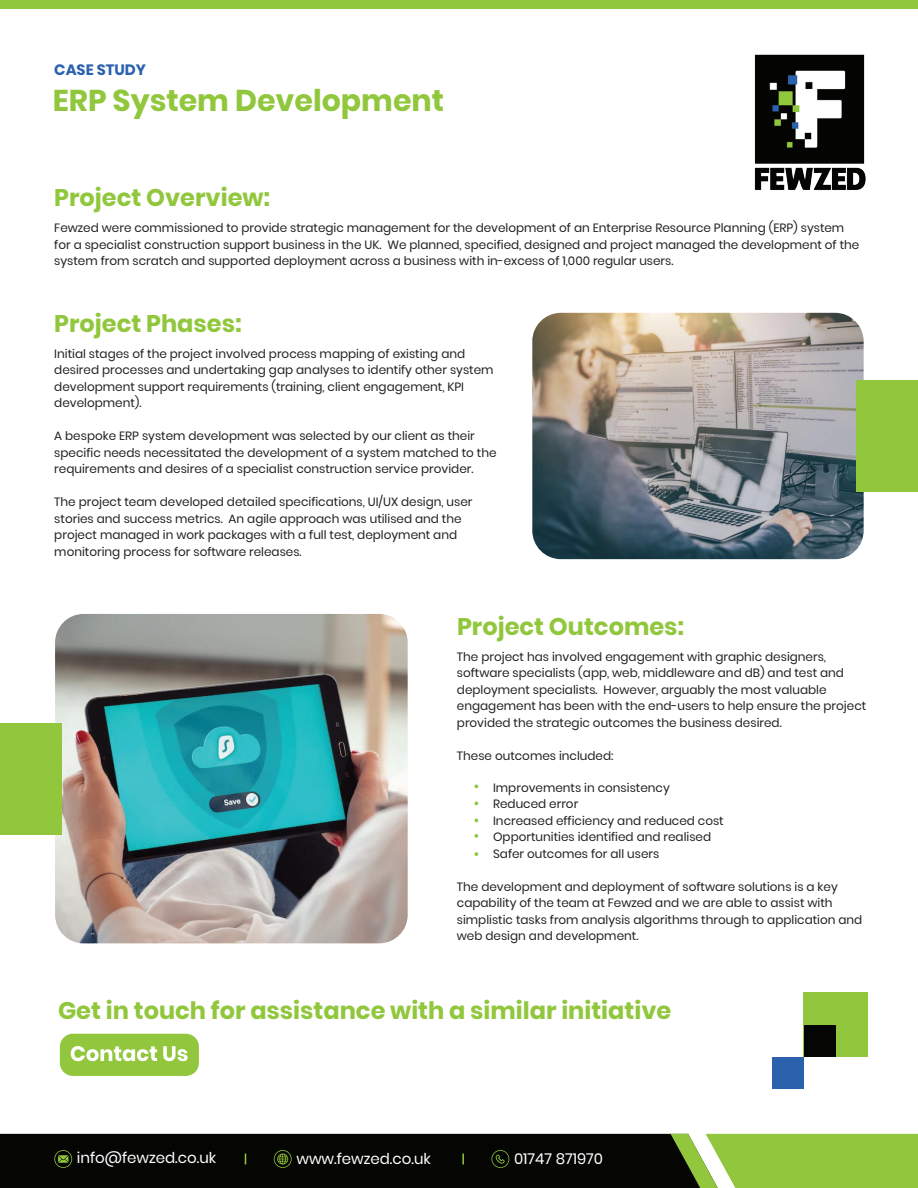
<style>
.page{position:relative;width:918px;height:1188px;background:#fff}
.page>*{position:absolute;margin:0;border:0;box-sizing:border-box;transform-origin:0 0}
.t1{font:700 30px "Poppins";color:#91c73d}
.t2{font:700 24px "Poppins";color:#91c73d}
.t3{font:15px "Poppins";color:#fff}
.t4{font:700 15px "Poppins";color:#2c61ae}
.t5{font:12px/16.5px "Poppins";color:#231f20}
</style>
<div class="page">
<img style="left:754px;top:54px;width:112px;height:136px">
<div style="left:0;top:0;width:918px;height:9px;background:#91c73d"></div>
<img style="left:532px;top:313px;width:332px;height:246px">
<img style="left:55px;top:614px;width:353px;height:329px">
<div style="left:60px;top:1034px;width:139px;height:42px;background:#92c73d;border-radius:13px"></div>
<div style="left:803px;top:993px;width:64px;height:64px;background:#92c73d"></div>
<div style="left:772px;top:1057px;width:31px;height:32px;background:#2c61ae"></div>
<div style="left:804px;top:1025px;width:32px;height:32px;background:#050504"></div>
<svg style="left:71px;top:1046px;width:86px;height:15px"></svg>
<svg style="left:163px;top:1046px;width:25px;height:15px"></svg>
<div style="left:0;top:723px;width:62px;height:111px;background:#92c73d"></div>
<div style="left:856px;top:380px;width:62px;height:112px;background:#92c73d"></div>
<svg style="left:0;top:1134px;width:918px;height:54px;background:#2b3716"></svg>
<svg style="left:474px;top:784px;width:4px;height:4px"></svg>
<svg style="left:474px;top:801px;width:4px;height:4px"></svg>
<svg style="left:474px;top:819px;width:4px;height:3px"></svg>
<svg style="left:474px;top:834px;width:4px;height:4px"></svg>
<svg style="left:474px;top:852px;width:4px;height:4px"></svg>
<p class="t4" style="left:54px;top:61px;width:93px">CASE STUDY</p>
<h1 class="t1" style="left:53px;top:84px;width:393px">ERP System Development</h1>
<h2 class="t2" style="left:54px;top:184px;width:217px">Project Overview:</h2>
<p class="t5" style="left:54px;top:220px;width:807px">Fewzed were commissioned to provide strategic management for the development of an Enterprise Resource Planning (ERP) system for a specialist construction support business in the UK. We planned, specified, designed and project managed the development of the system from scratch and supported deployment across a business with in-excess of 1,000 regular users.</p>
<h2 class="t2" style="left:54px;top:310px;width:189px">Project Phases:</h2>
<p class="t5" style="left:54px;top:346px;width:441px">Initial stages of the project involved process mapping of existing and desired processes and undertaking gap analyses to identify other system development support requirements (training, client engagement, KPI development).</p>
<p class="t5" style="left:54px;top:428px;width:444px">A bespoke ERP system development was selected by our client as their specific needs necessitated the development of a system matched to the requirements and desires of a specialist construction service provider.</p>
<p class="t5" style="left:54px;top:494px;width:420px">The project team developed detailed specifications, UI/UX design, user stories and success metrics. An agile approach was utilised and the project managed in work packages with a full test, deployment and monitoring process for software releases.</p>
<h2 class="t2" style="left:457px;top:613px;width:229px">Project Outcomes:</h2>
<p class="t5" style="left:457px;top:648px;width:411px">The project has involved engagement with graphic designers, software specialists (app, web, middleware and dB) and test and deployment specialists. However, arguably the most valuable engagement has been with the end-users to help ensure the project provided the strategic outcomes the business desired.</p>
<p class="t5" style="left:457px;top:747px;width:158px">These outcomes included:</p>
<p class="t5" style="left:493px;top:779px;width:232px">Improvements in consistency<br>Reduced error<br>Increased efficiency and reduced cost<br>Opportunities identified and realised<br>Safer outcomes for all users</p>
<p class="t5" style="left:457px;top:878px;width:407px">The development and deployment of software solutions is a key capability of the team at Fewzed and we are able to assist with simplistic tasks from analysis algorithms through to application and web design and development.</p>
<h2 class="t2" style="left:58px;top:997px;width:615px">Get in touch for assistance with a similar initiative</h2>
<p class="t3" style="left:77px;top:1149px;width:141px">info@fewzed.co.uk</p>
<p class="t3" style="left:296px;top:1150px;width:136px">www.fewzed.co.uk</p>
<p class="t3" style="left:514px;top:1150px;width:90px">01747 871970</p>
</div>
